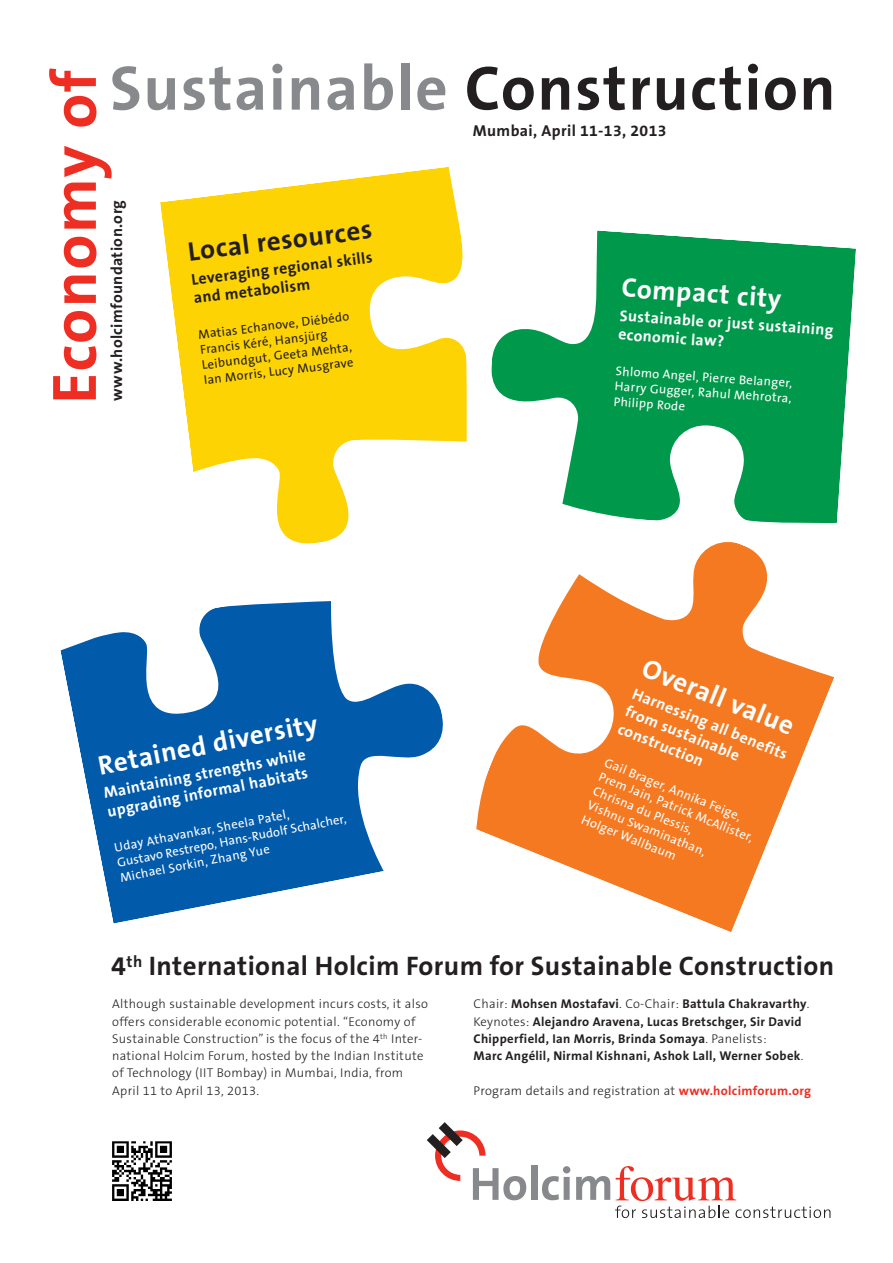
<style>
.page{position:relative;width:893px;height:1263px;background:#fff}
.page>*{position:absolute;margin:0;border:0;box-sizing:border-box;transform-origin:0 0}
.t1{font:700 63.3px "The Sans B7";letter-spacing:.025em;color:#231f20}
.t2{font:700 63.3px "The Sans B7";letter-spacing:.025em;color:#ee2e22}
.t3{font:700 27px "The Sans B7";letter-spacing:.015em;color:#231f20}
.t4{font:700 27px "The Sans B7";color:#fff}
.t5{font:700 15.9px/19px "The Sans B7";color:#fff}
.t6{font:700 15.9px "The Sans B7";letter-spacing:.025em;color:#231f20}
.t7{font:700 15.75px/19px "The Sans B7";color:#fff}
.t8{font:700 15.75px/19px "The Sans B7";color:#231f20}
.t9{font:300 12.75px/17.2px "The Sans B3";letter-spacing:.025em;color:#231f20}
.t10{font:12.75px/15.3px "The Sans B5 Plain";color:#fff}
.t11{font:700 12.75px/17.2px "The Sans B7";letter-spacing:.025em;color:#231f20}
.t12{font:12.75px/15.3px "The Sans B5 Plain";color:#231f20}
.s1{color:#87898c}
.s2{font-family:"The Sans B3";font-weight:300}
.s3{font-family:"The Sans B7";font-weight:700;color:#ee2e22}
</style>
<div class="page">
<svg style="left:60px;top:601px;width:383px;height:323px;fill:#015aaa"></svg>
<svg style="left:476px;top:542px;width:358px;height:390px;fill:#f47921"></svg>
<svg style="left:160px;top:167px;width:307px;height:377px;fill:#fed304"></svg>
<svg style="left:491px;top:230px;width:365px;height:293px;fill:#00984a"></svg>
<div style="left:531px;top:1166px;width:6px;height:34px;background:#87898c"></div>
<svg style="left:542px;top:1166px;width:28px;height:34px"></svg>
<svg style="left:427px;top:1122px;width:99px;height:78px"></svg>
<svg style="left:576px;top:1166px;width:254px;height:52px"></svg>
<svg style="left:112px;top:1141px;width:60px;height:60px"></svg>
<img style="left:112px;top:1141px;width:59px;height:59px">
<h1 class="t1" style="left:110px;top:63px;width:727px"><span class="s1">Sustainable</span> Construction</h1>
<h1 class="t2" style="left:50px;top:404px;width:336px;rotate:-90deg">Economy of</h1>
<p class="t6" style="left:473px;top:124px;width:195px">Mumbai, April 11-13, 2013</p>
<p class="t6" style="left:111px;top:401px;width:202px;rotate:-90deg">www.holcimfoundation.org</p>
<h2 class="t3" style="left:187px;top:241px;width:187px;rotate:-7deg">Local resources</h2>
<p class="t8" style="left:191px;top:271px;width:184px;rotate:-7deg">Leveraging regional skills and metabolism</p>
<p class="t12" style="left:198px;top:328px;width:154px;rotate:-7deg">Matias Echanove, Diébédo<br>Francis Kéré, Hansjürg<br>Leibundgut, Geeta Mehta,<br>Ian Morris, Lucy Musgrave</p>
<h2 class="t4" style="left:622px;top:277px;width:162px;rotate:4deg">Compact city</h2>
<p class="t5" style="left:620px;top:307px;width:216px;rotate:4deg">Sustainable or just sustaining economic law?</p>
<p class="t10" style="left:616px;top:364px;width:179px;text-align:justify;rotate:4deg">Shlomo Angel, Pierre Belanger, Harry Gugger, Rahul Mehrotra, Philipp Rode</p>
<h2 class="t4" style="left:96px;top:755px;width:224px;rotate:-11deg">Retained diversity</h2>
<p class="t7" style="left:102px;top:785px;width:207px;rotate:-11deg">Maintaining strengths while upgrading informal habitats</p>
<p class="t10" style="left:113px;top:841px;width:234px;rotate:-11deg">Uday Athavankar, Sheela Patel,<br>Gustavo Restrepo, Hans-Rudolf Schalcher,<br>Michael Sorkin, Zhang Yue</p>
<h2 class="t4" style="left:647px;top:657px;width:163px;rotate:22deg">Overall value</h2>
<p class="t5" style="left:636px;top:685px;width:167px;rotate:22deg">Harnessing all benefits from sustainable construction</p>
<p class="t10" style="left:607px;top:756px;width:167px;rotate:22deg">Gail Brager, Annika Feige,<br>Prem Jain, Patrick McAllister,<br>Chrisna du Plessis,<br>Vishnu Swaminathan,<br>Holger Wallbaum</p>
<h2 class="t3" style="left:111px;top:955px;width:724px">4<sup>th</sup> International Holcim Forum for Sustainable Construction</h2>
<p class="t9" style="left:112px;top:997px;width:317px">Although sustainable development incurs costs, it also offers considerable economic potential. “Economy of Sustainable Construction” is the focus of the 4<sup>th</sup> Inter&shy;national Holcim Forum, hosted by the Indian Institute of Technology (IIT Bombay) in Mumbai, India, from April 11 to April 13, 2013.</p>
<p class="t11" style="left:473px;top:997px;width:337px"><span class="s2">Chair:</span> Mohsen Mostafavi<span class="s2">. Co-Chair:</span> Battula Chakravarthy<span class="s2">.<br>Keynotes:</span> Alejandro Aravena, Lucas Bretschger, Sir David Chipperfield, Ian Morris, Brinda Somaya<span class="s2">. Panelists:<br></span>Marc Angélil, Nirmal Kishnani, Ashok Lall, Werner Sobek<span class="s2">.</span></p>
<p class="t9" style="left:473px;top:1083px;width:339px">Program details and registration at <span class="s3">www.holcimforum.org</span></p>
</div>
